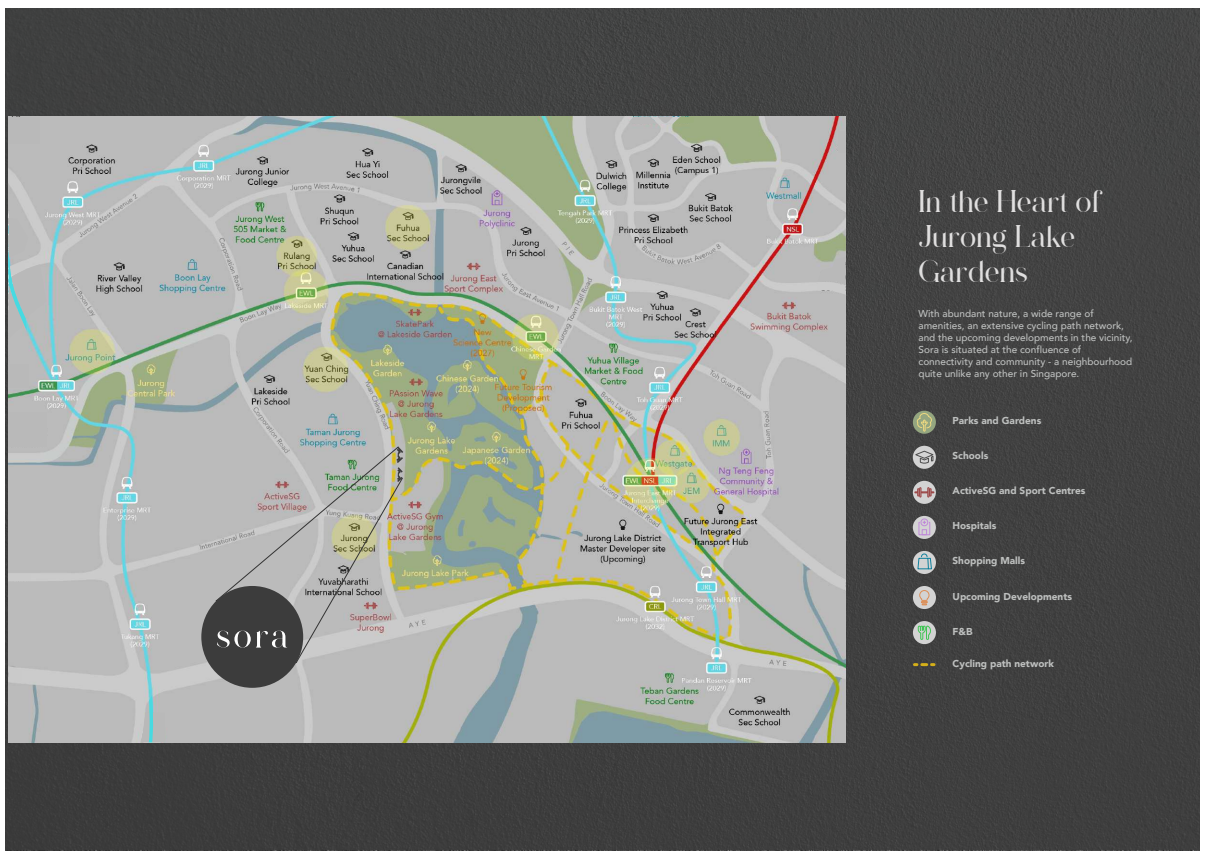
<style>
.page{position:relative;width:1208px;height:859px;background:#fff}
.page>*{position:absolute;margin:0;border:0;box-sizing:border-box;transform-origin:0 0}
.t1{font:30px/35px "lostgun BETA";color:#e0dfdf}
.t2{font:500 10px/12px "Avenir";color:#bec0bf}
.t3{font:900 10px "Avenir";color:#bec0bf}
</style>
<div class="page">
<div style="left:6px;top:9px;width:1193px;height:841px;background:#3c3c3c"></div>
<img style="left:9px;top:117px;width:836px;height:625px">
<div style="left:201px;top:586px;width:102px;height:102px;background:#3c3c3c;border-radius:50%"></div>
<svg style="left:216px;top:446px;width:187px;height:217px;background:#a7a6a2"></svg>
<svg style="left:9px;top:218px;width:37px;height:121px;background:#b5bebe"></svg>
<div style="left:9px;top:364px;width:20px;height:24px;background:#b9b9b9"></div>
<div style="left:9px;top:412px;width:38px;height:35px;background:#b9b9b9"></div>
<svg style="left:138px;top:695px;width:27px;height:47px"></svg>
<svg style="left:9px;top:668px;width:13px;height:13px"></svg>
<div style="left:9px;top:117px;width:31px;height:26px;background:#b9b9b9"></div>
<svg style="left:629px;top:117px;width:65px;height:7px"></svg>
<div style="left:838px;top:131px;width:7px;height:22px;background:#b9b9b9"></div>
<svg style="left:817px;top:257px;width:28px;height:37px"></svg>
<svg style="left:809px;top:561px;width:36px;height:28px"></svg>
<div style="left:9px;top:574px;width:22px;height:6px;background:#cacaca"></div>
<div style="left:913px;top:411px;width:23px;height:23px;background:#94a680;border-radius:50%"></div>
<svg style="left:913px;top:446px;width:23px;height:23px"></svg>
<div style="left:913px;top:481px;width:23px;height:23px;background:#d3d3d3;border-radius:50%"></div>
<svg style="left:913px;top:516px;width:23px;height:23px"></svg>
<svg style="left:913px;top:551px;width:23px;height:23px"></svg>
<div style="left:913px;top:586px;width:23px;height:23px;background:#d3d3d3;border-radius:50%"></div>
<div style="left:913px;top:621px;width:23px;height:23px;background:#d3d3d3;border-radius:50%"></div>
<svg style="left:914px;top:663px;width:20px;height:3px"></svg>
<svg style="left:917px;top:553px;width:15px;height:16px"></svg>
<svg style="left:916px;top:413px;width:16px;height:19px"></svg>
<svg style="left:914px;top:451px;width:20px;height:12px"></svg>
<svg style="left:914px;top:487px;width:20px;height:11px"></svg>
<svg style="left:918px;top:521px;width:12px;height:14px"></svg>
<div style="left:920px;top:519px;width:8px;height:7px;border:1px solid #c08ad9;border-radius:50%"></div>
<svg style="left:919px;top:590px;width:10px;height:15px"></svg>
<svg style="left:917px;top:626px;width:14px;height:14px"></svg>
<h1 class="t1" style="left:918px;top:183px;width:183px">In the Heart of<br>Jurong Lake<br>Gardens</h1>
<p class="t2" style="left:918px;top:308px;width:215px">With abundant nature, a wide range of amenities, an extensive cycling path network, and the upcoming developments in the vicinity, Sora is situated at the confluence of connectivity and community - a neighbourhood quite unlike any other in Singapore.</p>
<p class="t3" style="left:952px;top:414px;width:90px">Parks and Gardens</p>
<p class="t3" style="left:952px;top:449px;width:37px">Schools</p>
<p class="t3" style="left:952px;top:484px;width:134px">ActiveSG and Sport Centres</p>
<p class="t3" style="left:952px;top:519px;width:45px">Hospitals</p>
<p class="t3" style="left:952px;top:554px;width:74px">Shopping Malls</p>
<p class="t3" style="left:952px;top:589px;width:121px">Upcoming Developments</p>
<p class="t3" style="left:952px;top:625px;width:22px">F&amp;B</p>
<p class="t3" style="left:952px;top:657px;width:103px">Cycling path network</p>
</div>
